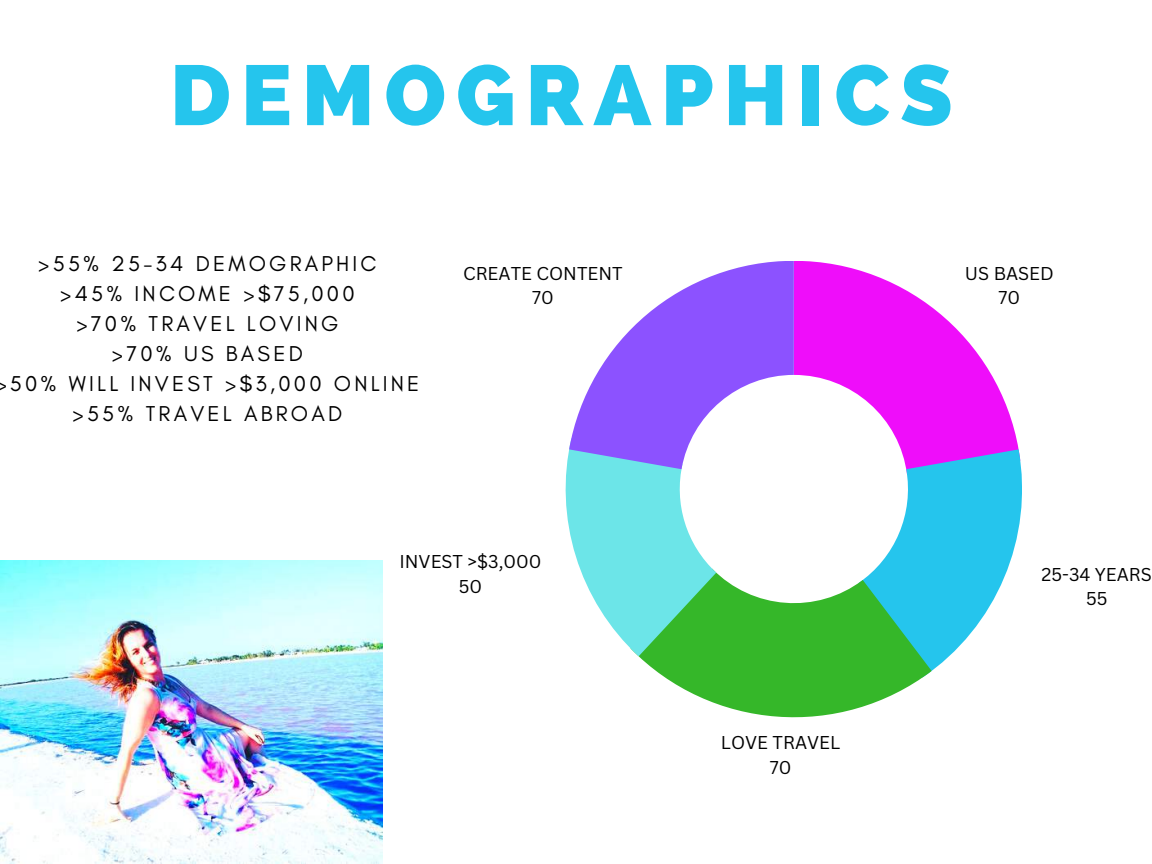
<style>
.page{position:relative;width:1152px;height:864px;background:#fff}
.page>*{position:absolute;margin:0;border:0;box-sizing:border-box;transform-origin:0 0}
.t1{font:800 84.75px "Raleway";letter-spacing:.12em;color:#25c5ed}
.t2{font:21.9px/30px "Glacial Indifference";letter-spacing:.145em;color:#000;text-align:center}
.t3{font:18px/24.6px "Canva Sans";color:#000;text-align:center}
</style>
<div class="page">
<img style="left:0;top:561px;width:382px;height:303px">
<svg style="left:794px;top:261px;width:225px;height:188px;fill:#ef0dfa"></svg>
<svg style="left:875px;top:449px;width:147px;height:222px"></svg>
<svg style="left:638px;top:569px;width:294px;height:148px;fill:#35b729"></svg>
<svg style="left:566px;top:451px;width:150px;height:205px"></svg>
<svg style="left:569px;top:261px;width:225px;height:208px;fill:#8c52ff"></svg>
<h1 class="t1" style="left:170px;top:45px;width:784px">DEMOGRAPHICS</h1>
<p class="t2" style="left:-5px;top:249px;width:425px">&gt;55% 25-34 DEMOGRAPHIC<br>&gt;45% INCOME &gt;$75,000<br>&gt;70% TRAVEL LOVING<br>&gt;70% US BASED<br>&gt;50% WILL INVEST &gt;$3,000 ONLINE &gt;55% TRAVEL ABROAD</p>
<p class="t3" style="left:965px;top:260px;width:90px">US BASED<br>70</p>
<p class="t3" style="left:463px;top:260px;width:161px">CREATE CONTENT<br>70</p>
<p class="t3" style="left:399px;top:549px;width:144px">INVEST &gt;$3,000<br>50</p>
<p class="t3" style="left:721px;top:730px;width:121px">LOVE TRAVEL<br>70</p>
<p class="t3" style="left:1042px;top:561px;width:112px">25-34 YEARS<br>55</p>
</div>
